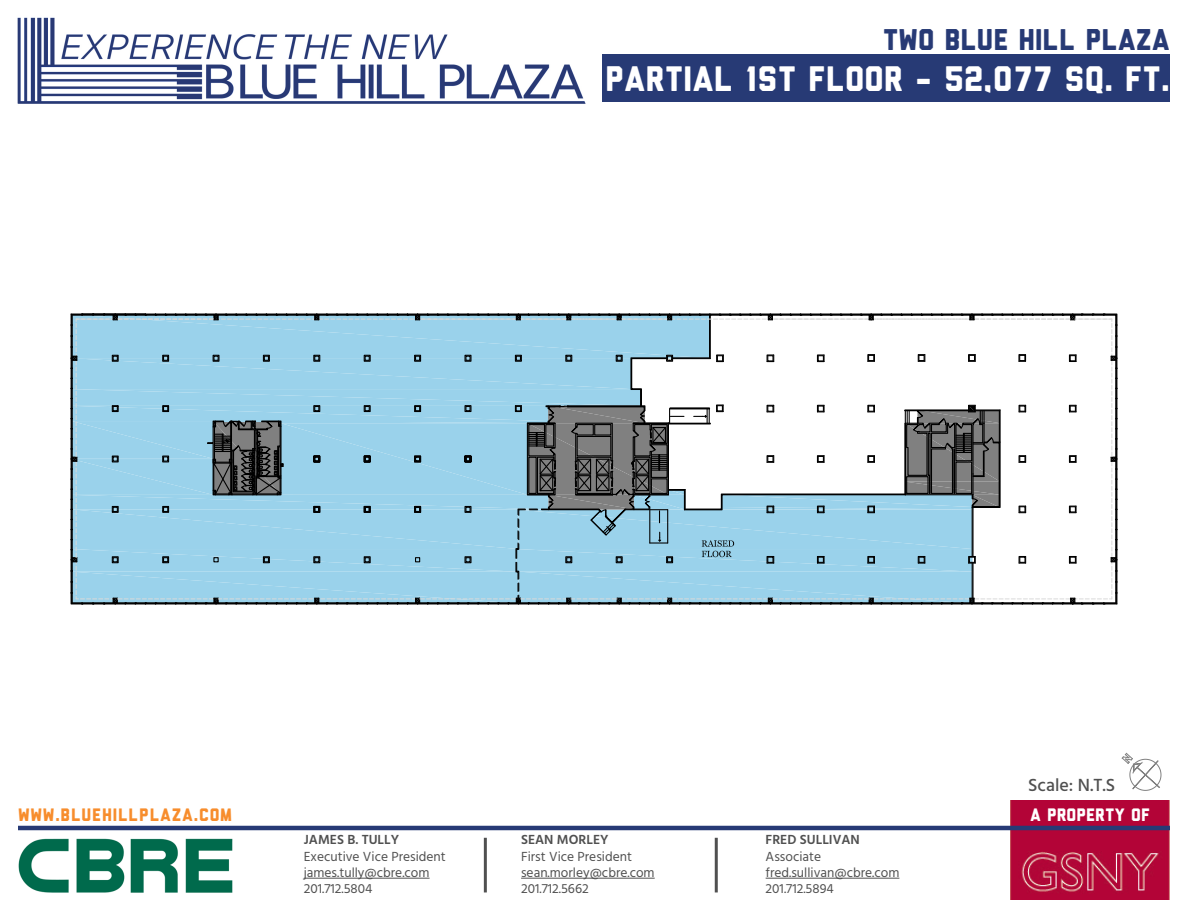
<style>
.page{position:relative;width:1188px;height:918px;background:#fff}
.page>*{position:absolute;margin:0;border:0;box-sizing:border-box;transform-origin:0 0}
.t1{font:35.4px "Liberator";color:#fff}
.t2{font:30px "Liberator";color:#273a75}
.t3{font:18px "Liberator";letter-spacing:.04em;color:#f78d2d}
.t4{font:18px "Liberator";color:#fff}
.t5{font:500 18px "Hind";color:#505050}
.t6{font:13.5px/16.2px "Hind";color:#505050}
.t7{font:600 13.5px "Hind";color:#505050}
</style>
<div class="page">
<img style="left:1010px;top:801px;width:160px;height:99px">
<img style="left:17px;top:17px;width:569px;height:87px">
<div style="left:602px;top:54px;width:568px;height:47px;background:#273a75"></div>
<hr style="left:18px;top:826px;width:1152px;height:4px;background:#273a75">
<img style="left:18px;top:839px;width:214px;height:54px">
<hr style="left:521px;top:878px;width:134px;height:1px;background:#505050">
<hr style="left:766px;top:878px;width:133px;height:1px;background:#505050">
<hr style="left:304px;top:878px;width:126px;height:1px;background:#505050">
<hr style="left:484px;top:838px;width:3px;height:54px;background:#505050">
<hr style="left:715px;top:838px;width:3px;height:54px;background:#505050">
<svg style="left:1122px;top:753px;width:40px;height:38px"></svg>
<svg style="left:71px;top:313px;width:1047px;height:292px"></svg>
<h2 class="t2" style="left:883px;top:28px;width:289px">TWO BLUE HILL PLAZA</h2>
<p class="t1" style="left:605px;top:66px;width:566px">PARTIAL 1ST FLOOR - 52,077 SQ. FT.</p>
<h3 class="t5" style="left:1028px;top:773px;width:89px">Scale: N.T.S</h3>
<h3 class="t3" style="left:18px;top:808px;width:216px">WWW.BLUEHILLPLAZA.COM</h3>
<h3 class="t4" style="left:1030px;top:808px;width:121px">A PROPERTY OF</h3>
<p class="t7" style="left:304px;top:831px;width:97px">JAMES B. TULLY</p>
<p class="t6" style="left:304px;top:849px;width:144px">Executive Vice President james.tully@cbre.com<br>201.712.5804</p>
<p class="t7" style="left:521px;top:831px;width:89px">SEAN MORLEY</p>
<p class="t6" style="left:521px;top:849px;width:135px">First Vice President sean.morley@cbre.com<br>201.712.5662</p>
<p class="t7" style="left:766px;top:831px;width:96px">FRED SULLIVAN</p>
<p class="t6" style="left:766px;top:849px;width:135px">Associate fred.sullivan@cbre.com<br>201.712.5894</p>
</div>
